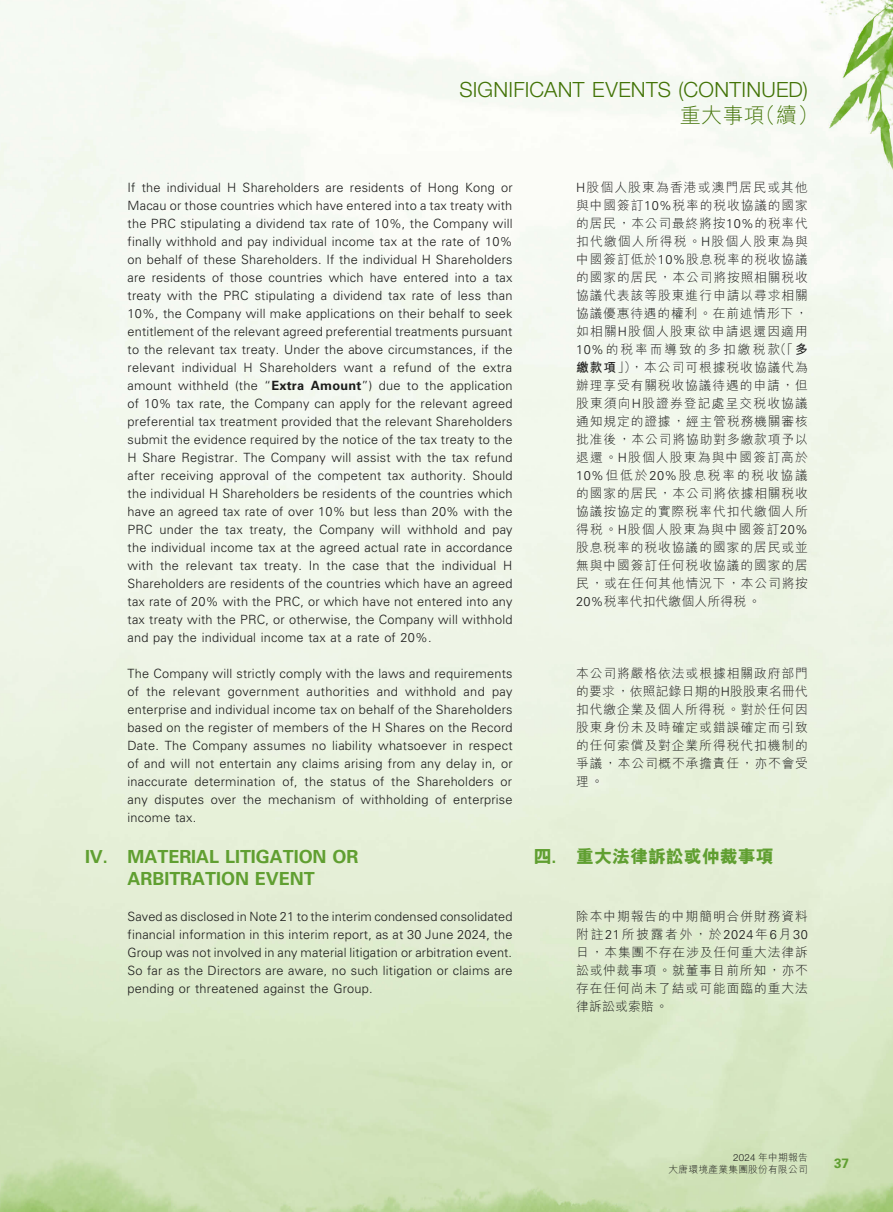
<style>
.page{position:relative;width:893px;height:1212px;background:#fff}
.page>*{position:absolute;margin:0;border:0;box-sizing:border-box;transform-origin:0 0}
.t1{font:300 21px "Helvetica Neue LT Pro";letter-spacing:.01em;color:#427306}
.t2{font:300 21px "M Hei HK";color:#427306}
.t3{font:700 18px/22.5px "Univers LT Pro 65";letter-spacing:-.005em;color:#609f31;text-align:center}
.t4{font:800 18px "M Hei HK";letter-spacing:-.005em;color:#609f31}
.t5{font:700 13.5px "Univers LT Pro 65";color:#609f31}
.t6{font:300 12.75px/18px "Univers LT Pro 45";letter-spacing:.015em;color:#1c1c1b;text-align:justify}
.t7{font:300 12.75px/18px "M Hei HK";letter-spacing:.075em;color:#1c1c1b;text-align:justify}
.t8{font:300 9.75px/12px "M Hei HK";letter-spacing:.025em;color:#1c1c1b;text-align:right}
.s1{font-family:"Univers LT Pro 65";font-weight:700}
.s2{font-family:"Univers LT Pro 45"}
.s3{font-weight:700}
.s4{font-family:"Helvetica Neue LT Pro"}
</style>
<div class="page">
<img style="left:0;top:0;width:893px;height:1212px">
<h1 class="t1" style="left:459px;top:77px;width:350px">SIGNIFICANT EVENTS (CONTINUED)</h1>
<h1 class="t2" style="left:680px;top:100px;width:140px">重大事項（續）</h1>
<p class="t6" style="left:128px;top:178px;width:387px">If the individual H Shareholders are residents of Hong Kong or Macau or those countries which have entered into a tax treaty with the PRC stipulating a dividend tax rate of 10%, the Company will finally withhold and pay individual income tax at the rate of 10% on behalf of these Shareholders. If the individual H Shareholders are residents of those countries which have entered into a tax treaty with the PRC stipulating a dividend tax rate of less than 10%, the Company will make applications on their behalf to seek entitlement of the relevant agreed preferential treatments pursuant to the relevant tax treaty. Under the above circumstances, if the relevant individual H Shareholders want a refund of the extra amount withheld (the “<span class="s1">Extra Amount</span>”) due to the application of 10% tax rate, the Company can apply for the relevant agreed preferential tax treatment provided that the relevant Shareholders submit the evidence required by the notice of the tax treaty to the H Share Registrar. The Company will assist with the tax refund after receiving approval of the competent tax authority. Should the individual H Shareholders be residents of the countries which have an agreed tax rate of over 10% but less than 20% with the PRC under the tax treaty, the Company will withhold and pay the individual income tax at the agreed actual rate in accordance with the relevant tax treaty. In the case that the individual H Shareholders are residents of the countries which have an agreed tax rate of 20% with the PRC, or which have not entered into any tax treaty with the PRC, or otherwise, the Company will withhold and pay the individual income tax at a rate of 20%.</p>
<p class="t6" style="left:128px;top:664px;width:387px">The Company will strictly comply with the laws and requirements of the relevant government authorities and withhold and pay enterprise and individual income tax on behalf of the Shareholders based on the register of members of the H Shares on the Record Date. The Company assumes no liability whatsoever in respect of and will not entertain any claims arising from any delay in, or inaccurate determination of, the status of the Shareholders or any disputes over the mechanism of withholding of enterprise income tax.</p>
<h2 class="t3" style="left:85px;top:844px;width:275px">IV. MATERIAL LITIGATION OR<br>ARBITRATION EVENT</h2>
<p class="t6" style="left:128px;top:907px;width:387px">Saved as disclosed in Note 21 to the interim condensed consolidated financial information in this interim report, as at 30 June 2024, the Group was not involved in any material litigation or arbitration event.<br>So far as the Directors are aware, no such litigation or claims are pending or threatened against the Group.</p>
<p class="t7" style="left:576px;top:178px;width:233px"><span class="s2">H</span>股個人股東為香港或澳門居民或其他與中國簽訂<span class="s2">10%</span>稅率的稅收協議的國家的居民，本公司最終將按<span class="s2">10%</span>的稅率代扣代繳個人所得稅。<span class="s2">H</span>股個人股東為與中國簽訂低於<span class="s2">10%</span>股息稅率的稅收協議的國家的居民，本公司將按照相關稅收協議代表該等股東進行申請以尋求相關協議優惠待遇的權利。在前述情形下，如相關<span class="s2">H</span>股個人股東欲申請退還因適用<span class="s2">10%</span>的稅率而導致的多扣繳稅款（「<span class="s3">多繳款項</span>」），本公司可根據稅收協議代為辦理享受有關稅收協議待遇的申請，但股東須向<span class="s2">H</span>股證券登記處呈交稅收協議通知規定的證據，經主管稅務機關審核批准後，本公司將協助對多繳款項予以退還。<span class="s2">H</span>股個人股東為與中國簽訂高於<span class="s2">10%</span>但低於<span class="s2">20%</span>股息稅率的稅收協議的國家的居民，本公司將依據相關稅收協議按協定的實際稅率代扣代繳個人所得稅。<span class="s2">H</span>股個人股東為與中國簽訂<span class="s2">20%</span>股息稅率的稅收協議的國家的居民或並無與中國簽訂任何稅收協議的國家的居民，或在任何其他情況下，本公司將按<span class="s2">20%</span>稅率代扣代繳個人所得稅。</p>
<p class="t7" style="left:576px;top:664px;width:233px">本公司將嚴格依法或根據相關政府部門的要求，依照記錄日期的<span class="s2">H</span>股股東名冊代扣代繳企業及個人所得稅。對於任何因股東身份未及時確定或錯誤確定而引致的任何索償及對企業所得稅代扣機制的爭議，本公司概不承擔責任，亦不會受理。</p>
<h2 class="t4" style="left:534px;top:844px;width:241px">四<span class="s1">.</span> 重大法律訴訟或仲裁事項</h2>
<p class="t7" style="left:576px;top:907px;width:233px">除本中期報告的中期簡明合併財務資料附註<span class="s2">21</span>所披露者外，於<span class="s2">2024</span>年<span class="s2">6</span>月<span class="s2">30</span>日，本集團不存在涉及任何重大法律訴訟或仲裁事項。就董事目前所知，亦不存在任何尚未了結或可能面臨的重大法律訴訟或索賠。</p>
<p class="t8" style="left:668px;top:1151px;width:141px"><span class="s4">2024</span> 年中期報告<br>大唐環境產業集團股份有限公司</p>
<p class="t5" style="left:834px;top:1153px;width:16px">37</p>
</div>
